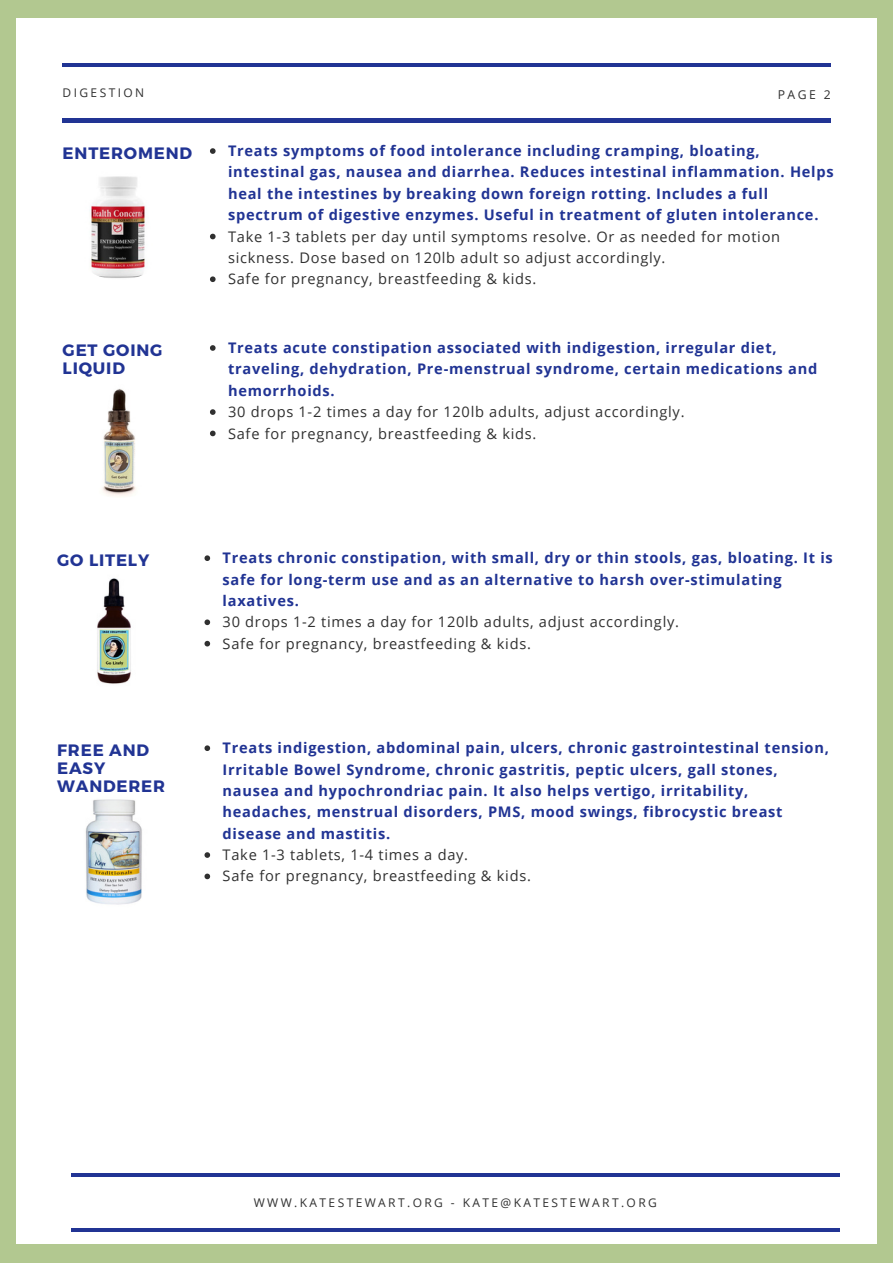
<style>
.page{position:relative;width:893px;height:1264px;background:#fff}
.page>*{position:absolute;margin:0;border:0;box-sizing:border-box;transform-origin:0 0}
.t1{font:700 16.5px/18px "Montserrat";letter-spacing:.05em;color:#213494}
.t2{font:700 14.55px/21.3px "Open Sans";letter-spacing:.05em;color:#213494}
.t3{font:14.55px/21.3px "Open Sans";letter-spacing:.05em;color:#303030}
.t4{font:12.15px "Open Sans";color:#303030}
.t5{font:12px "Open Sans";letter-spacing:.2em;color:#303030}
</style>
<div class="page">
<div style="left:0;top:0;width:892px;height:1262px;background:#b2c890"></div>
<div style="left:17px;top:18px;width:859px;height:1226px;background:#fff"></div>
<hr style="left:63px;top:119px;width:767px;height:3px;background:#213494">
<hr style="left:63px;top:63px;width:767px;height:4px;background:#213494">
<hr style="left:71px;top:1228px;width:768px;height:3px;background:#213494">
<hr style="left:71px;top:1173px;width:768px;height:3px;background:#213494">
<img style="left:63px;top:166px;width:113px;height:114px;border-radius:50%">
<svg style="left:210px;top:148px;width:5px;height:6px"></svg>
<svg style="left:210px;top:234px;width:5px;height:5px"></svg>
<svg style="left:210px;top:276px;width:5px;height:6px"></svg>
<img style="left:57px;top:574px;width:114px;height:114px;border-radius:50%">
<svg style="left:204px;top:555px;width:6px;height:6px"></svg>
<svg style="left:204px;top:619px;width:6px;height:6px"></svg>
<svg style="left:204px;top:641px;width:6px;height:5px"></svg>
<img style="left:63px;top:384px;width:113px;height:114px;border-radius:50%">
<svg style="left:210px;top:345px;width:5px;height:6px"></svg>
<svg style="left:210px;top:409px;width:5px;height:6px"></svg>
<svg style="left:210px;top:430px;width:5px;height:6px"></svg>
<img style="left:57px;top:795px;width:114px;height:113px;border-radius:50%">
<svg style="left:204px;top:745px;width:6px;height:6px"></svg>
<svg style="left:204px;top:852px;width:6px;height:5px"></svg>
<svg style="left:204px;top:873px;width:6px;height:6px"></svg>
<p class="t5" style="left:63px;top:84px;width:83px">DIGESTION</p>
<p class="t4" style="left:777px;top:86px;width:55px">PAGE 2</p>
<p class="t1" style="left:63px;top:143px;width:131px">ENTEROMEND</p>
<p class="t2" style="left:228px;top:140px;width:607px">Treats symptoms of food intolerance including cramping, bloating, intestinal gas, nausea and diarrhea. Reduces intestinal inflammation. Helps heal the intestines by breaking down foreign rotting. Includes a full spectrum of digestive enzymes. Useful in treatment of gluten intolerance.</p>
<p class="t3" style="left:228px;top:225px;width:553px">Take 1-3 tablets per day until symptoms resolve. Or as needed for motion sickness. Dose based on 120lb adult so adjust accordingly.<br>Safe for pregnancy, breastfeeding &amp; kids.</p>
<p class="t1" style="left:63px;top:340px;width:101px">GET GOING<br>LIQUID</p>
<p class="t2" style="left:228px;top:337px;width:590px">Treats acute constipation associated with indigestion, irregular diet, traveling, dehydration, Pre-menstrual syndrome, certain medications and hemorrhoids.</p>
<p class="t3" style="left:228px;top:401px;width:458px">30 drops 1-2 times a day for 120lb adults, adjust accordingly.<br>Safe for pregnancy, breastfeeding &amp; kids.</p>
<p class="t1" style="left:57px;top:550px;width:93px">GO LITELY</p>
<p class="t1" style="left:57px;top:740px;width:109px">FREE AND<br>EASY<br>WANDERER</p>
<p class="t2" style="left:222px;top:547px;width:611px">Treats chronic constipation, with small, dry or thin stools, gas, bloating. It is safe for long-term use and as an alternative to harsh over-stimulating laxatives.</p>
<p class="t3" style="left:222px;top:611px;width:458px">30 drops 1-2 times a day for 120lb adults, adjust accordingly.<br>Safe for pregnancy, breastfeeding &amp; kids.</p>
<p class="t2" style="left:222px;top:737px;width:607px">Treats indigestion, abdominal pain, ulcers, chronic gastrointestinal tension, Irritable Bowel Syndrome, chronic gastritis, peptic ulcers, gall stones, nausea and hypochrondriac pain. It also helps vertigo, irritability, headaches, menstrual disorders, PMS, mood swings, fibrocystic breast disease and mastitis.</p>
<p class="t3" style="left:222px;top:843px;width:310px">Take 1-3 tablets, 1-4 times a day.<br>Safe for pregnancy, breastfeeding &amp; kids.</p>
<p class="t5" style="left:254px;top:1194px;width:404px">WWW.KATESTEWART.ORG - KATE@KATESTEWART.ORG</p>
</div>
